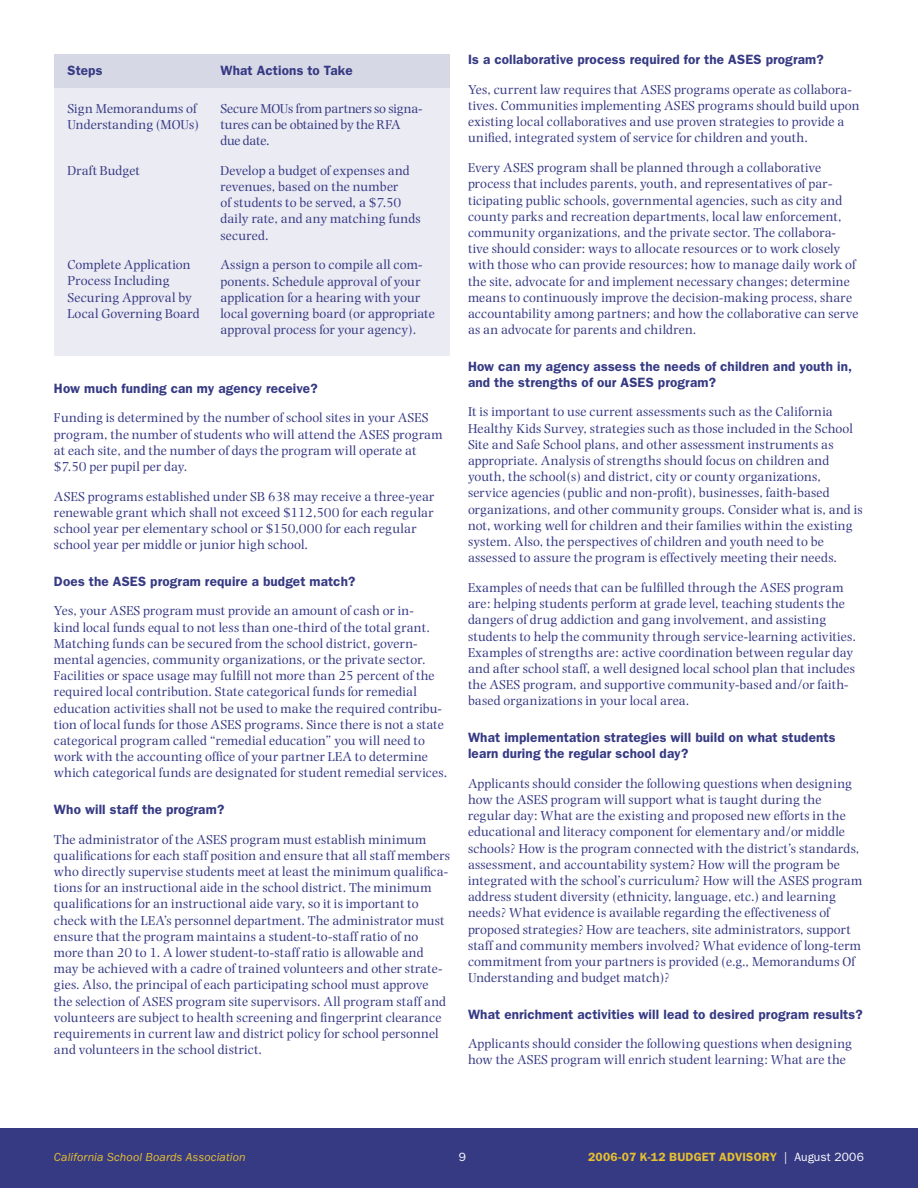
<style>
.page{position:relative;width:918px;height:1188px;background:#fff}
.page>*{position:absolute;margin:0;border:0;box-sizing:border-box;transform-origin:0 0}
.Body{font:13.5px/16.2px "Photina";letter-spacing:.01em;color:#363a83}
.Subhead{font:600 13.5px/16.2px "Franklin Gothic";letter-spacing:.01em;color:#363a83}
.chart_body{font:13.5px/16.2px "Photina";letter-spacing:.01em;color:#363a83}
.Body-2{font:13.5px/16.2px "Photina";letter-spacing:-.01em;color:#363a83}
.Body-3{font:600 13.5px "Franklin Gothic";letter-spacing:.005em;color:#363a83}
.t1{font:600 12px "Franklin Gothic";letter-spacing:.02em;color:#e6c031}
.t2{font:italic 12px "Franklin Gothic";letter-spacing:.01em;color:#e6c031}
.t3{font:12px "Franklin Gothic";color:#fff}
.s1{font-weight:400;color:#fff}
</style>
<div class="page">
<div style="left:0;top:1128px;width:918px;height:60px;background:#363a83"></div>
<div style="left:54px;top:83px;width:396px;height:273px;background:#ebebf3"></div>
<div style="left:54px;top:54px;width:396px;height:34px;background:#d7d8e6"></div>
<p class="Body-3" style="left:68px;top:62px;width:36px">Steps</p>
<p class="Body-3" style="left:220px;top:62px;width:134px">What Actions to Take</p>
<p class="chart_body" style="left:67px;top:100px;width:133px">Sign Memorandums of<br>Understanding (MOUs)</p>
<p class="chart_body" style="left:67px;top:162px;width:74px">Draft Budget</p>
<p class="chart_body" style="left:67px;top:257px;width:134px">Complete Application<br>Process Including<br>Securing Approval by<br>Local Governing Board</p>
<p class="Body-2" style="left:220px;top:100px;width:203px">Secure MOUs from partners so signa&shy;tures can be obtained by the RFA due date.</p>
<p class="Body" style="left:220px;top:162px;width:202px">Develop a budget of expenses and revenues, based on the number<br>of students to be served, a $7.50 daily rate, and any matching funds secured.</p>
<p class="Body" style="left:220px;top:257px;width:216px">Assign a person to compile all com&shy;ponents. Schedule approval of your application for a hearing with your local governing board (or appropriate approval process for your agency).</p>
<p class="Subhead" style="left:54px;top:380px;width:265px">How much funding can my agency receive?</p>
<p class="Body" style="left:54px;top:410px;width:390px">Funding is determined by the number of school sites in your ASES program, the number of students who will attend the ASES program at each site, and the number of days the program will operate at $7.50 per pupil per day.</p>
<p class="Body" style="left:54px;top:488px;width:382px">ASES programs established under SB 638 may receive a three-year renewable grant which shall not exceed $112,500 for each regular school year per elementary school or $150,000 for each regular school year per middle or junior high school.</p>
<p class="Subhead" style="left:54px;top:573px;width:303px">Does the ASES program require a budget match?</p>
<p class="Body" style="left:54px;top:603px;width:395px">Yes, your ASES program must provide an amount of cash or in-<br>kind local funds equal to not less than one-third of the total grant.<br>Matching funds can be secured from the school district, govern&shy;mental agencies, community organizations, or the private sector.<br>Facilities or space usage may fulfill not more than 25 percent of the required local contribution. State categorical funds for remedial education activities shall not be used to make the required contribu&shy;tion of local funds for those ASES programs. Since there is not a state categorical program called “remedial education” you will need to work with the accounting office of your partner LEA to determine which categorical funds are designated for student remedial services.</p>
<p class="Subhead" style="left:54px;top:801px;width:172px">Who will staff the program?</p>
<p class="Body" style="left:54px;top:831px;width:397px">The administrator of the ASES program must establish minimum qualifications for each staff position and ensure that all staff members who directly supervise students meet at least the minimum qualifica&shy;tions for an instructional aide in the school district. The minimum qualifications for an instructional aide vary, so it is important to check with the LEA’s personnel department. The administrator must ensure that the program maintains a student-to-staff ratio of no more than 20 to 1. A lower student-to-staff ratio is allowable and may be achieved with a cadre of trained volunteers and other strate&shy;gies. Also, the principal of each participating school must approve the selection of ASES program site supervisors. All program staff and volunteers are subject to health screening and fingerprint clearance requirements in current law and district policy for school personnel and volunteers in the school district.</p>
<p class="Subhead" style="left:468px;top:51px;width:357px">Is a collaborative process required for the ASES program?</p>
<p class="Body" style="left:468px;top:81px;width:393px">Yes, current law requires that ASES programs operate as collabora&shy;tives. Communities implementing ASES programs should build upon existing local collaboratives and use proven strategies to provide a unified, integrated system of service for children and youth.</p>
<p class="Body" style="left:468px;top:160px;width:392px">Every ASES program shall be planned through a collaborative process that includes parents, youth, and representatives of par&shy;ticipating public schools, governmental agencies, such as city and county parks and recreation departments, local law enforcement, community organizations, and the private sector. The collabora&shy;tive should consider: ways to allocate resources or to work closely with those who can provide resources; how to manage daily work of the site, advocate for and implement necessary changes; determine means to continuously improve the decision-making process, share accountability among partners; and how the collaborative can serve as an advocate for parents and children.</p>
<p class="Subhead" style="left:468px;top:358px;width:386px">How can my agency assess the needs of children and youth in, and the strengths of our ASES program?</p>
<p class="Body" style="left:468px;top:404px;width:396px">It is important to use current assessments such as the California Healthy Kids Survey, strategies such as those included in the School Site and Safe School plans, and other assessment instruments as appropriate. Analysis of strengths should focus on children and youth, the school(s) and district, city or county organizations, service agencies (public and non-profit), businesses, faith-based organizations, and other community groups. Consider what is, and is not, working well for children and their families within the existing system. Also, the perspectives of children and youth need to be assessed to assure the program is effectively meeting their needs.</p>
<p class="Body" style="left:468px;top:580px;width:389px">Examples of needs that can be fulfilled through the ASES program are: helping students perform at grade level, teaching students the dangers of drug addiction and gang involvement, and assisting students to help the community through service-learning activities.<br>Examples of strengths are: active coordination between regular day and after school staff, a well designed local school plan that includes the ASES program, and supportive community-based and/or faith&shy;based organizations in your local area.</p>
<p class="Subhead" style="left:468px;top:729px;width:369px">What implementation strategies will build on what students learn during the regular school day?</p>
<p class="Body" style="left:468px;top:775px;width:396px">Applicants should consider the following questions when designing how the ASES program will support what is taught during the regular day: What are the existing and proposed new efforts in the educational and literacy component for elementary and/or middle schools? How is the program connected with the district’s standards, assessment, and accountability system? How will the program be integrated with the school’s curriculum? How will the ASES program address student diversity (ethnicity, language, etc.) and learning needs? What evidence is available regarding the effectiveness of proposed strategies? How are teachers, site administrators, support staff and community members involved? What evidence of long-term commitment from your partners is provided (e.g., Memorandums Of Understanding and budget match)?</p>
<p class="Subhead" style="left:468px;top:1006px;width:396px">What enrichment activities will lead to desired program results?</p>
<p class="Body" style="left:468px;top:1036px;width:386px">Applicants should consider the following questions when designing how the ASES program will enrich student learning: What are the</p>
<p class="t2" style="left:54px;top:1151px;width:193px">California School Boards Association</p>
<p class="t3" style="left:459px;top:1150px;width:9px">9</p>
<p class="t1" style="left:588px;top:1150px;width:277px">2006-07 K-12 BUDGET ADVISORY <span class="s1">| August 2006</span></p>
</div>
